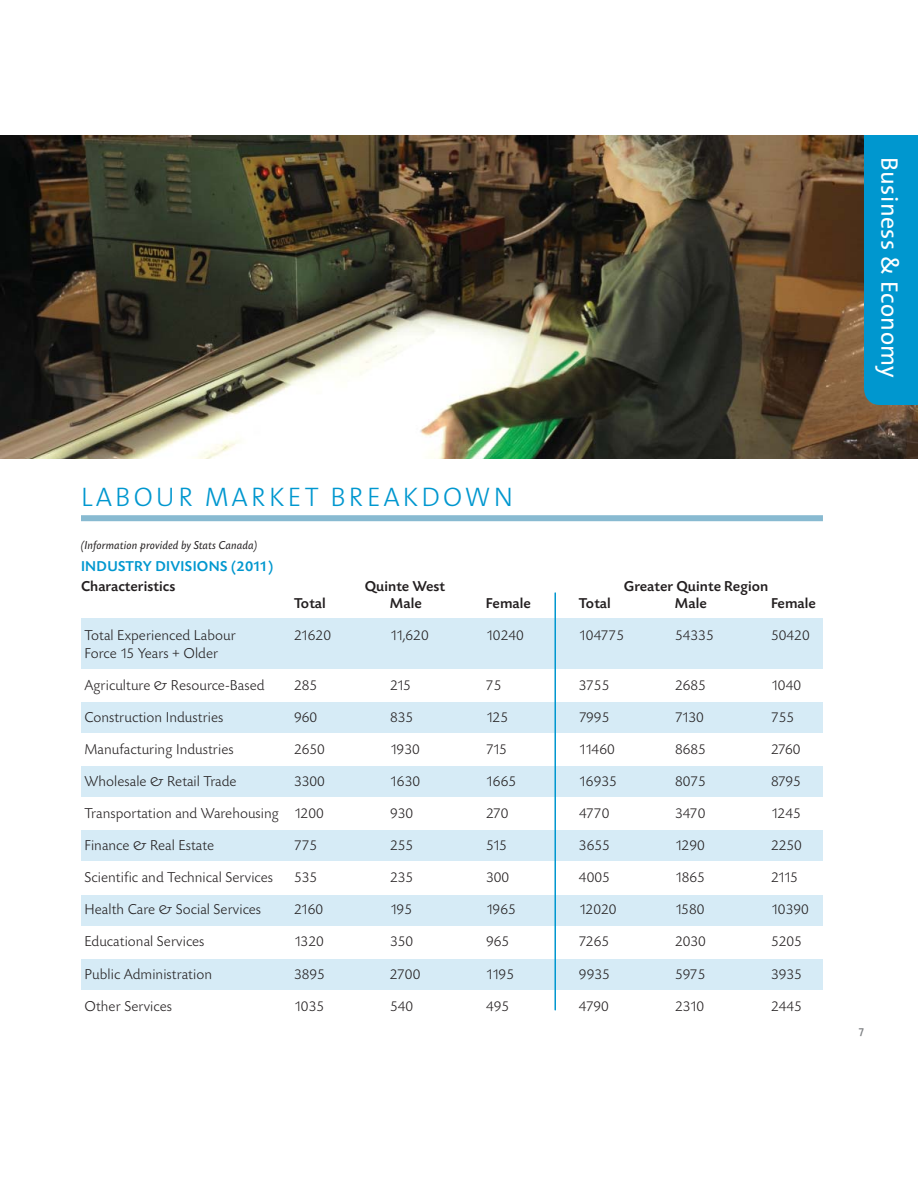
<style>
.page{position:relative;width:918px;height:1188px;background:#fff}
.page>*{position:absolute;margin:0;border:0;box-sizing:border-box;transform-origin:0 0}
.t1{font:300 27px "The Sans";letter-spacing:.115em;color:#0097cf}
.t2{font:24px "The Sans";letter-spacing:.015em;color:#fff}
.t3{font:300 15px/32.1px "Today SB";letter-spacing:.005em;color:#231f20}
.t4{font:500 15px "Today SB";letter-spacing:.005em;color:#231f20}
.t5{font:500 15px "Today SB";letter-spacing:.02em;color:#0097cf}
.t6{font:italic 12px "Today SB";letter-spacing:.005em;color:#231f20}
.t7{font:600 11.25px "The Sans";color:#808285}
</style>
<div class="page">
<img style="left:0;top:135px;width:918px;height:324px">
<div style="left:81px;top:702px;width:742px;height:31px;background:#d6ebf6"></div>
<div style="left:81px;top:767px;width:742px;height:30px;background:#d6ebf6"></div>
<div style="left:81px;top:831px;width:742px;height:30px;background:#d6ebf6"></div>
<div style="left:81px;top:895px;width:742px;height:30px;background:#d6ebf6"></div>
<div style="left:81px;top:959px;width:742px;height:31px;background:#d6ebf6"></div>
<div style="left:81px;top:618px;width:742px;height:50px;background:#d6ebf6"></div>
<div style="left:81px;top:515px;width:742px;height:6px;background:#88bad1"></div>
<hr style="left:554px;top:593px;width:2px;height:417px;background:#0097cf">
<div style="left:864px;top:135px;width:54px;height:270px;background:#0097cf"></div>
<h2 class="t2" style="left:897px;top:157px;width:222px;rotate:90deg">Business &amp; Economy</h2>
<h1 class="t1" style="left:81px;top:488px;width:433px">LABOUR MARKET BREAKDOWN</h1>
<p class="t6" style="left:81px;top:540px;width:178px">(Information provided by Stats Canada)</p>
<p class="t5" style="left:81px;top:561px;width:194px">INDUSTRY DIVISIONS (2011)</p>
<p class="t4" style="left:81px;top:580px;width:96px">Characteristics</p>
<p class="t4" style="left:365px;top:580px;width:82px">Quinte West</p>
<p class="t4" style="left:624px;top:580px;width:146px">Greater Quinte Region</p>
<p class="t4" style="left:294px;top:597px;width:33px">Total</p>
<p class="t4" style="left:390px;top:597px;width:33px">Male</p>
<p class="t4" style="left:486px;top:597px;width:46px">Female</p>
<p class="t4" style="left:579px;top:597px;width:33px">Total</p>
<p class="t4" style="left:675px;top:597px;width:33px">Male</p>
<p class="t4" style="left:771px;top:597px;width:46px">Female</p>
<p class="t3" style="left:84px;top:621px;width:153px">Total Experienced Labour</p>
<p class="t3" style="left:294px;top:621px;width:39px">21620</p>
<p class="t3" style="left:390px;top:621px;width:40px">11,620</p>
<p class="t3" style="left:486px;top:621px;width:39px">10240</p>
<p class="t3" style="left:579px;top:621px;width:47px">104775</p>
<p class="t3" style="left:675px;top:621px;width:40px">54335</p>
<p class="t3" style="left:771px;top:621px;width:40px">50420</p>
<p class="t3" style="left:84px;top:639px;width:182px">Force 15 Years + Older<br>Agriculture &amp; Resource-Based</p>
<p class="t3" style="left:294px;top:671px;width:25px">285</p>
<p class="t3" style="left:390px;top:671px;width:22px">215</p>
<p class="t3" style="left:486px;top:671px;width:17px">75</p>
<p class="t3" style="left:579px;top:671px;width:32px">3755</p>
<p class="t3" style="left:675px;top:671px;width:33px">2685</p>
<p class="t3" style="left:771px;top:671px;width:32px">1040</p>
<p class="t3" style="left:84px;top:703px;width:140px">Construction Industries</p>
<p class="t3" style="left:294px;top:703px;width:25px">960</p>
<p class="t3" style="left:390px;top:703px;width:25px">835</p>
<p class="t3" style="left:486px;top:703px;width:24px">125</p>
<p class="t3" style="left:579px;top:703px;width:32px">7995</p>
<p class="t3" style="left:675px;top:703px;width:30px">7130</p>
<p class="t3" style="left:771px;top:703px;width:25px">755</p>
<p class="t3" style="left:84px;top:735px;width:151px">Manufacturing Industries</p>
<p class="t3" style="left:294px;top:735px;width:33px">2650</p>
<p class="t3" style="left:390px;top:735px;width:31px">1930</p>
<p class="t3" style="left:486px;top:735px;width:22px">715</p>
<p class="t3" style="left:579px;top:735px;width:37px">11460</p>
<p class="t3" style="left:675px;top:735px;width:33px">8685</p>
<p class="t3" style="left:771px;top:735px;width:31px">2760</p>
<p class="t3" style="left:84px;top:767px;width:154px">Wholesale &amp; Retail Trade</p>
<p class="t3" style="left:294px;top:767px;width:33px">3300</p>
<p class="t3" style="left:390px;top:767px;width:32px">1630</p>
<p class="t3" style="left:486px;top:767px;width:32px">1665</p>
<p class="t3" style="left:579px;top:767px;width:39px">16935</p>
<p class="t3" style="left:675px;top:767px;width:33px">8075</p>
<p class="t3" style="left:771px;top:767px;width:31px">8795</p>
<p class="t3" style="left:84px;top:799px;width:241px">Transportation and Warehousing 1200</p>
<p class="t3" style="left:390px;top:799px;width:25px">930</p>
<p class="t3" style="left:486px;top:799px;width:24px">270</p>
<p class="t3" style="left:579px;top:799px;width:32px">4770</p>
<p class="t3" style="left:675px;top:799px;width:32px">3470</p>
<p class="t3" style="left:771px;top:799px;width:31px">1245</p>
<p class="t3" style="left:84px;top:831px;width:131px">Finance &amp; Real Estate</p>
<p class="t3" style="left:294px;top:831px;width:25px">775</p>
<p class="t3" style="left:390px;top:831px;width:25px">255</p>
<p class="t3" style="left:486px;top:831px;width:22px">515</p>
<p class="t3" style="left:579px;top:831px;width:33px">3655</p>
<p class="t3" style="left:675px;top:831px;width:31px">1290</p>
<p class="t3" style="left:771px;top:831px;width:33px">2250</p>
<p class="t3" style="left:84px;top:863px;width:190px">Scientific and Technical Services</p>
<p class="t3" style="left:294px;top:863px;width:25px">535</p>
<p class="t3" style="left:390px;top:863px;width:25px">235</p>
<p class="t3" style="left:486px;top:863px;width:25px">300</p>
<p class="t3" style="left:579px;top:863px;width:33px">4005</p>
<p class="t3" style="left:675px;top:863px;width:31px">1865</p>
<p class="t3" style="left:771px;top:863px;width:28px">2115</p>
<p class="t3" style="left:84px;top:895px;width:178px">Health Care &amp; Social Services</p>
<p class="t3" style="left:294px;top:895px;width:31px">2160</p>
<p class="t3" style="left:390px;top:895px;width:24px">195</p>
<p class="t3" style="left:486px;top:895px;width:31px">1965</p>
<p class="t3" style="left:579px;top:895px;width:39px">12020</p>
<p class="t3" style="left:675px;top:895px;width:31px">1580</p>
<p class="t3" style="left:771px;top:895px;width:39px">10390</p>
<p class="t3" style="left:84px;top:927px;width:122px">Educational Services</p>
<p class="t3" style="left:294px;top:927px;width:31px">1320</p>
<p class="t3" style="left:390px;top:927px;width:25px">350</p>
<p class="t3" style="left:486px;top:927px;width:25px">965</p>
<p class="t3" style="left:579px;top:927px;width:32px">7265</p>
<p class="t3" style="left:675px;top:927px;width:33px">2030</p>
<p class="t3" style="left:771px;top:927px;width:33px">5205</p>
<p class="t3" style="left:84px;top:959px;width:129px">Public Administration</p>
<p class="t3" style="left:294px;top:959px;width:33px">3895</p>
<p class="t3" style="left:390px;top:959px;width:32px">2700</p>
<p class="t3" style="left:486px;top:959px;width:30px">1195</p>
<p class="t3" style="left:579px;top:959px;width:33px">9935</p>
<p class="t3" style="left:675px;top:959px;width:32px">5975</p>
<p class="t3" style="left:771px;top:959px;width:33px">3935</p>
<p class="t3" style="left:84px;top:991px;width:89px">Other Services</p>
<p class="t3" style="left:294px;top:991px;width:32px">1035</p>
<p class="t3" style="left:390px;top:991px;width:25px">540</p>
<p class="t3" style="left:486px;top:991px;width:25px">495</p>
<p class="t3" style="left:579px;top:991px;width:31px">4790</p>
<p class="t3" style="left:675px;top:991px;width:31px">2310</p>
<p class="t3" style="left:771px;top:991px;width:33px">2445</p>
<p class="t7" style="left:859px;top:1027px;width:7px">7</p>
</div>
